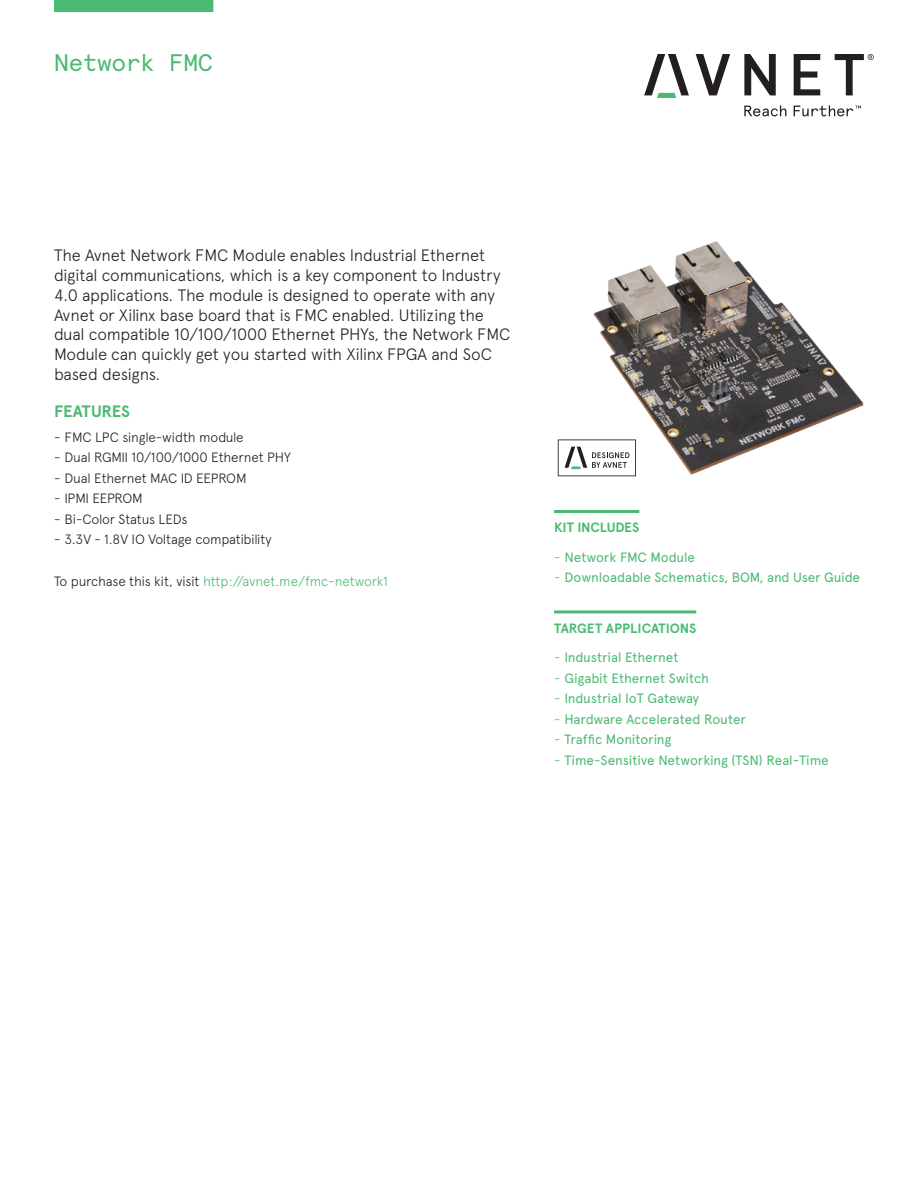
<style>
.page{position:relative;width:918px;height:1188px;background:#fff}
.page>*{position:absolute;margin:0;border:0;box-sizing:border-box;transform-origin:0 0}
.t1{font:24px "Apercu Avnet Mono";letter-spacing:-.02em;color:#4aba73}
.t2{font:300 16.5px/19.8px "Apercu Pro";letter-spacing:-.015em;color:#231f20}
.t3{font:700 16.5px "Apercu Pro";letter-spacing:-.005em;color:#4aba73}
.t4{font:13.5px "Apercu Pro";letter-spacing:-.01em;color:#4aba73}
.t5{font:300 13.5px "Apercu Pro";letter-spacing:-.015em;color:#231f20}
.t6{font:300 13.5px "Apercu Pro";letter-spacing:-.015em;color:#4aba73}
.t7{font:700 13.5px "Apercu Pro";letter-spacing:-.005em;color:#4aba73}
.s1{color:#231f20}
.s2{font-weight:300}
</style>
<div class="page">
<div style="left:54px;top:0;width:159px;height:12px;background:#4aba73"></div>
<hr style="left:554px;top:510px;width:85px;height:3px;background:#4aba73">
<hr style="left:554px;top:610px;width:142px;height:3px;background:#4aba73">
<svg style="left:558px;top:439px;width:30px;height:37px"></svg>
<img style="left:588px;top:241px;width:276px;height:236px">
<svg style="left:644px;top:54px;width:45px;height:44px"></svg>
<svg style="left:794px;top:54px;width:26px;height:41px"></svg>
<svg style="left:696px;top:54px;width:34px;height:41px"></svg>
<svg style="left:744px;top:54px;width:32px;height:41px"></svg>
<svg style="left:835px;top:54px;width:39px;height:41px"></svg>
<svg style="left:744px;top:105px;width:42px;height:11px"></svg>
<svg style="left:794px;top:105px;width:67px;height:11px"></svg>
<h1 class="t1" style="left:54px;top:45px;width:160px">Network FMC</h1>
<p class="t2" style="left:54px;top:244px;width:458px">The Avnet Network FMC Module enables Industrial Ethernet digital communications, which is a key component to Industry 4.0 applications. The module is designed to operate with any Avnet or Xilinx base board that is FMC enabled. Utilizing the dual compatible 10/100/1000 Ethernet PHYs, the Network FMC Module can quickly get you started with Xilinx FPGA and SoC based designs.</p>
<p class="t3" style="left:54px;top:399px;width:78px">FEATURES</p>
<p class="t5" style="left:54px;top:427px;width:191px">- FMC LPC single-width module</p>
<p class="t5" style="left:54px;top:447px;width:238px">- Dual RGMII 10/100/1000 Ethernet PHY</p>
<p class="t5" style="left:54px;top:468px;width:194px">- Dual Ethernet MAC ID EEPROM</p>
<p class="t5" style="left:54px;top:488px;width:90px">- IPMI EEPROM</p>
<p class="t5" style="left:54px;top:509px;width:135px">- Bi-Color Status LEDs</p>
<p class="t5" style="left:54px;top:529px;width:219px">- 3.3V - 1.8V IO Voltage compatibility</p>
<p class="t6" style="left:54px;top:571px;width:335px"><span class="s1">To purchase this kit, visit</span> http://avnet.me/fmc-network1</p>
<p class="t7" style="left:554px;top:517px;width:87px">KIT INCLUDES</p>
<p class="t4" style="left:554px;top:547px;width:142px"><span class="s2">-</span> Network FMC Module</p>
<p class="t4" style="left:554px;top:568px;width:308px"><span class="s2">-</span> Downloadable Schematics, BOM, and User Guide</p>
<p class="t7" style="left:554px;top:618px;width:144px">TARGET APPLICATIONS</p>
<p class="t4" style="left:554px;top:647px;width:126px"><span class="s2">-</span> Industrial Ethernet</p>
<p class="t4" style="left:554px;top:668px;width:157px"><span class="s2">-</span> Gigabit Ethernet Switch</p>
<p class="t4" style="left:554px;top:689px;width:147px"><span class="s2">-</span> Industrial IoT Gateway</p>
<p class="t4" style="left:554px;top:709px;width:193px"><span class="s2">-</span> Hardware Accelerated Router</p>
<p class="t4" style="left:554px;top:730px;width:119px"><span class="s2">-</span> Traffic Monitoring</p>
<p class="t4" style="left:554px;top:750px;width:276px"><span class="s2">-</span> Time-Sensitive Networking (TSN) Real-Time</p>
</div>
